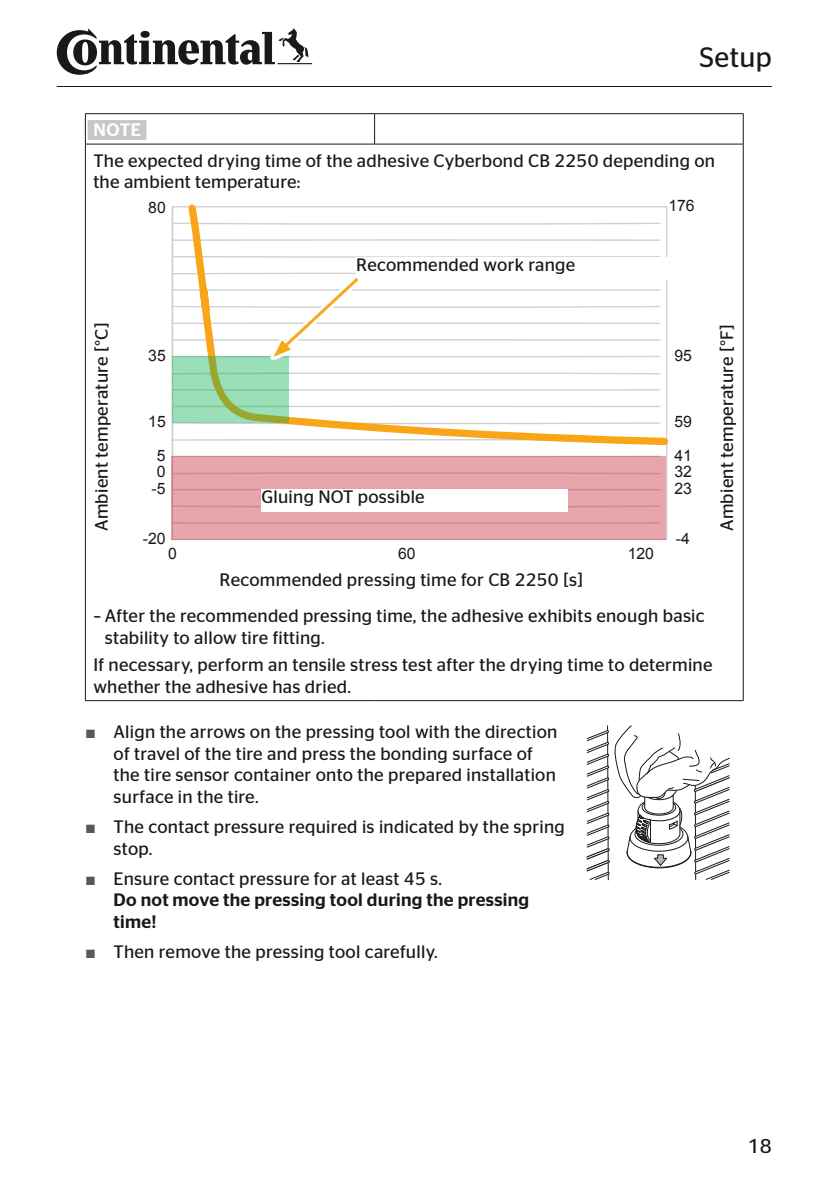
<style>
.page{position:relative;width:840px;height:1191px;background:#fff}
.page>*{position:absolute;margin:0;border:0;box-sizing:border-box;transform-origin:0 0}
.t1{font:28px "Continental Stag Sans";letter-spacing:.015em;color:#1a181b}
.t2{font:20px "Continental Stag Sans";color:#1a181b}
.t3{font:18px/21.6px "Continental Stag Sans";letter-spacing:.015em;color:#1a181b}
.t4{font:500 18px/21.6px "Continental Stag Sans";letter-spacing:.015em;color:#1a181b}
.t5{font:500 18px "Continental Stag Sans";color:#fff}
.t6{font:15.8px/16.6px "Arial";letter-spacing:-.005em;color:#1a181b}
.s1{font-family:"Arial";color:#59595b}
.s2{font-family:"Arial";font-weight:400;color:#59595b}
.s3{font-weight:400}
</style>
<div class="page">
<hr style="left:57px;top:86px;width:714px;height:1px;background:#1a181b">
<svg style="left:57px;top:28px;width:255px;height:47px"></svg>
<hr style="left:742px;top:144px;width:1px;height:556px;background:#1a181b">
<hr style="left:85px;top:113px;width:289px;height:1px;background:#1a181b">
<hr style="left:85px;top:114px;width:1px;height:30px;background:#1a181b">
<hr style="left:374px;top:113px;width:369px;height:1px;background:#1a181b">
<hr style="left:374px;top:114px;width:1px;height:30px;background:#1a181b">
<hr style="left:742px;top:114px;width:1px;height:30px;background:#1a181b">
<hr style="left:85px;top:144px;width:289px;height:1px;background:#1a181b">
<hr style="left:85px;top:144px;width:1px;height:556px;background:#1a181b">
<hr style="left:374px;top:144px;width:369px;height:1px;background:#1a181b">
<hr style="left:85px;top:700px;width:289px;height:1px;background:#1a181b">
<hr style="left:374px;top:700px;width:369px;height:1px;background:#1a181b">
<div style="left:88px;top:120px;width:58px;height:20px;background:#c6c7c9"></div>
<svg style="left:173px;top:222px;width:10px;height:3px"></svg>
<svg style="left:173px;top:239px;width:10px;height:2px"></svg>
<svg style="left:173px;top:255px;width:10px;height:3px"></svg>
<svg style="left:173px;top:439px;width:10px;height:2px"></svg>
<svg style="left:173px;top:455px;width:487px;height:1px"></svg>
<hr style="left:171px;top:208px;width:2px;height:301px;background:#d0d1d2">
<svg style="left:183px;top:204px;width:486px;height:245px"></svg>
<svg style="left:172px;top:358px;width:116px;height:65px;background:#98d6a7"></svg>
<svg style="left:172px;top:456px;width:493px;height:83px;background:#e5a4a9"></svg>
<div style="left:356px;top:257px;width:316px;height:22px;background:#fff"></div>
<div style="left:270px;top:275px;width:91px;height:85px;background:#fff"></div>
<svg style="left:171px;top:272px;width:490px;height:86px"></svg>
<div style="left:261px;top:489px;width:306px;height:22px;background:#fff"></div>
<svg style="left:586px;top:725px;width:144px;height:155px"></svg>
<h1 class="t1" style="left:699px;top:41px;width:74px">Setup</h1>
<p class="t5" style="left:93px;top:119px;width:49px">NOTE</p>
<p class="t3" style="left:93px;top:149px;width:623px">The expected drying time of the adhesive Cyberbond CB 2250 depending on the ambient temperature:</p>
<p class="t3" style="left:90px;top:531px;width:210px;rotate:-90deg">Ambient temperature [°C]</p>
<p class="t6" style="left:148px;top:199px;width:19px">80</p>
<p class="t3" style="left:356px;top:254px;width:220px">Recommended work range</p>
<p class="t6" style="left:668px;top:197px;width:28px">176</p>
<p class="t6" style="left:148px;top:347px;width:19px">35</p>
<p class="t6" style="left:674px;top:347px;width:19px">95</p>
<p class="t6" style="left:148px;top:413px;width:19px">15</p>
<p class="t6" style="left:157px;top:447px;width:10px">5</p>
<p class="t6" style="left:157px;top:463px;width:10px">0</p>
<p class="t6" style="left:151px;top:480px;width:15px">-5</p>
<p class="t6" style="left:143px;top:530px;width:24px">-20</p>
<p class="t3" style="left:261px;top:486px;width:165px">Gluing NOT possible</p>
<p class="t6" style="left:168px;top:545px;width:10px">0</p>
<p class="t6" style="left:398px;top:545px;width:19px">60</p>
<p class="t6" style="left:627px;top:545px;width:28px">120</p>
<p class="t3" style="left:219px;top:569px;width:365px">Recommended pressing time for CB 2250 [s]</p>
<p class="t6" style="left:674px;top:413px;width:19px">59</p>
<p class="t6" style="left:674px;top:447px;width:19px">41</p>
<p class="t6" style="left:674px;top:463px;width:19px">32<br>23</p>
<p class="t6" style="left:675px;top:530px;width:15px">-4</p>
<p class="t3" style="left:715px;top:531px;width:209px;rotate:-90deg">Ambient temperature [°F]</p>
<p class="t3" style="left:105px;top:605px;width:601px;text-indent:-11px">– After the recommended pressing time, the adhesive exhibits enough basic stability to allow tire fitting.</p>
<p class="t3" style="left:93px;top:654px;width:620px">If necessary, perform an tensile stress test after the drying time to determine whether the adhesive has dried.</p>
<p class="t3" style="left:113px;top:721px;width:445px;text-indent:-28px"><span class="s1">■</span> Align the arrows on the pressing tool with the direction of travel of the tire and press the bonding surface of the tire sensor container onto the prepared installation surface in the tire.</p>
<p class="t3" style="left:113px;top:815px;width:452px;text-indent:-28px"><span class="s1">■</span> The contact pressure required is indicated by the spring stop.</p>
<p class="t4" style="left:113px;top:867px;width:417px;text-indent:-28px"><span class="s2">■</span> <span class="s3">Ensure contact pressure for at least 45 s.<br></span>Do not move the pressing tool during the pressing time!</p>
<p class="t3" style="left:85px;top:940px;width:354px"><span class="s1">■</span> Then remove the pressing tool carefully.</p>
<p class="t2" style="left:747px;top:1134px;width:25px">18</p>
</div>
